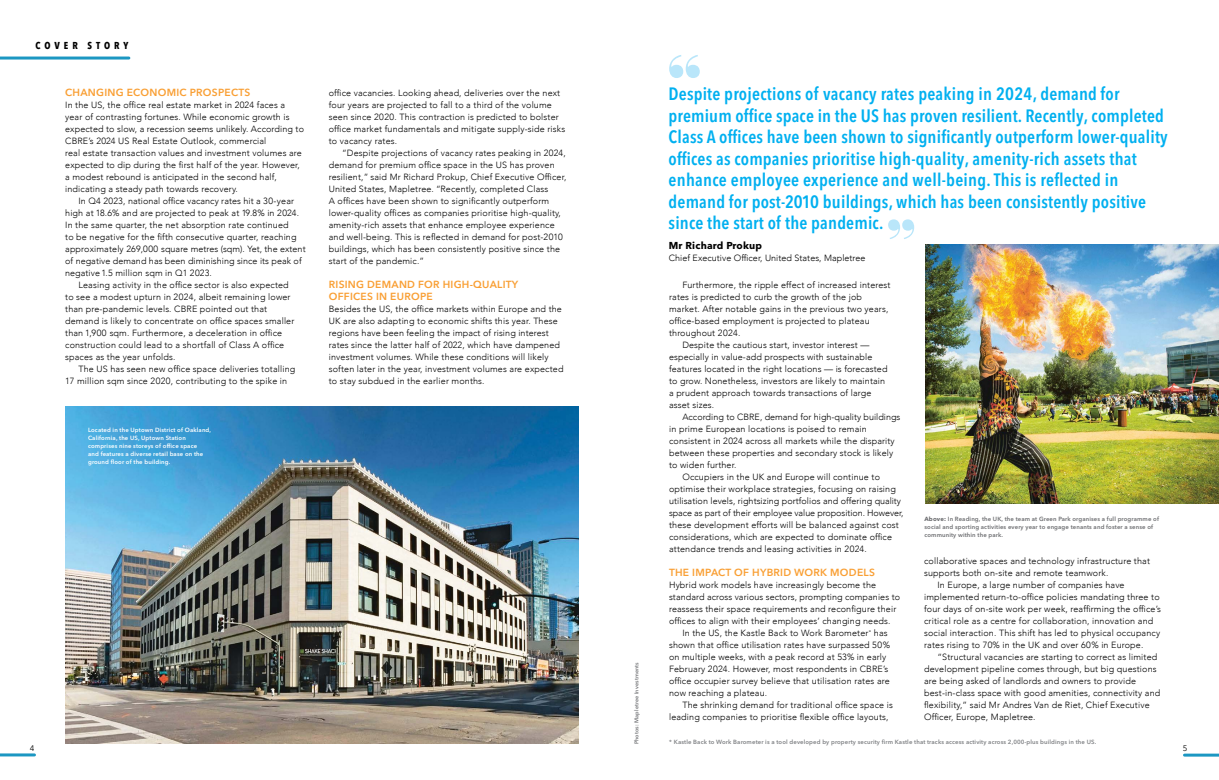
<style>
.page{position:relative;width:1219px;height:780px;background:#fff}
.page>*{position:absolute;margin:0;border:0;box-sizing:border-box;transform-origin:0 0}
.t1{font:600 condensed 17.8px/21.5px "Avenir Next LT Pro";letter-spacing:.01em;color:#00b0f0}
.t2{font:600 10.2px/12px "Avenir Next LT Pro";letter-spacing:.025em;color:#f99f34}
.t3{font:700 10px "Avenir Next LT Pro";letter-spacing:.02em;color:#000}
.t4{font:700 condensed 10px "Avenir Next LT Pro";letter-spacing:.395em;color:#000}
.t5{font:300 9px/12px "Avenir";letter-spacing:.015em;color:#000}
.t6{font:300 9px "Avenir";letter-spacing:-.01em;color:#000}
.t7{font:8px "Avenir Next LT Pro";color:#000}
.t8{font:600 6px/8px "Avenir Next LT Pro";letter-spacing:.02em;color:#fff}
.t9{font:600 6px/8px "Avenir Next LT Pro";letter-spacing:.02em;color:#6d6e71}
.t10{font:600 6px "Avenir Next LT Pro";letter-spacing:.02em;color:#808285}
.t11{font:600 5.5px "Avenir Next LT Pro";letter-spacing:.02em;color:#77787b}
.s1{font-weight:700}
</style>
<div class="page">
<img style="left:66px;top:407px;width:512px;height:337px">
<img style="left:925px;top:244px;width:294px;height:259px">
<hr style="left:0;top:57px;width:129px;height:3px;background:#1c97c2">
<hr style="left:0;top:753px;width:35px;height:3px;background:#1c97c2">
<hr style="left:1184px;top:753px;width:35px;height:3px;background:#1c97c2">
<svg style="left:669px;top:55px;width:31px;height:23px"></svg>
<svg style="left:888px;top:219px;width:26px;height:20px"></svg>
<p class="t4" style="left:35px;top:39px;width:95px">COVER STORY</p>
<p class="t1" style="left:669px;top:83px;width:501px">Despite projections of vacancy rates peaking in 2024, demand for premium office space in the US has proven resilient. Recently, completed Class A offices have been shown to significantly outperform lower-quality offices as companies prioritise high-quality, amenity-rich assets that enhance employee experience and well-being. This is reflected in demand for post-2010 buildings, which has been consistently positive since the start of the pandemic.</p>
<p class="t3" style="left:669px;top:239px;width:95px">Mr Richard Prokup</p>
<p class="t5" style="left:669px;top:252px;width:198px">Chief Executive Officer, United States, Mapletree</p>
<p class="t2" style="left:65px;top:86px;width:187px">CHANGING ECONOMIC PROSPECTS</p>
<p class="t5" style="left:65px;top:99px;width:240px">In the US, the office real estate market in 2024 faces a year of contrasting fortunes. While economic growth is expected to slow, a recession seems unlikely. According to CBRE’s 2024 US Real Estate Outlook, commercial<br>real estate transaction values and investment volumes are expected to dip during the first half of the year. However, a modest rebound is anticipated in the second half, indicating a steady path towards recovery.</p>
<p class="t5" style="left:79px;top:195px;width:217px">In Q4 2023, national office vacancy rates hit a 30-year</p>
<p class="t5" style="left:65px;top:207px;width:235px">high at 18.6% and are projected to peak at 19.8% in 2024.</p>
<p class="t5" style="left:65px;top:219px;width:225px">In the same quarter, the net absorption rate continued</p>
<p class="t5" style="left:65px;top:231px;width:233px">to be negative for the fifth consecutive quarter, reaching</p>
<p class="t5" style="left:65px;top:243px;width:242px">approximately 269,000 square metres (sqm). Yet, the extent</p>
<p class="t5" style="left:65px;top:255px;width:238px">of negative demand has been diminishing since its peak of</p>
<p class="t5" style="left:65px;top:267px;width:148px">negative 1.5 million sqm in Q1 2023.</p>
<p class="t5" style="left:79px;top:279px;width:212px">Leasing activity in the office sector is also expected</p>
<p class="t5" style="left:65px;top:291px;width:227px">to see a modest upturn in 2024, albeit remaining lower</p>
<p class="t5" style="left:65px;top:303px;width:203px">than pre-pandemic levels. CBRE pointed out that</p>
<p class="t5" style="left:65px;top:315px;width:231px">demand is likely to concentrate on office spaces smaller</p>
<p class="t5" style="left:65px;top:327px;width:218px">than 1,900 sqm. Furthermore, a deceleration in office</p>
<p class="t5" style="left:65px;top:339px;width:221px">construction could lead to a shortfall of Class A office</p>
<p class="t5" style="left:65px;top:351px;width:112px">spaces as the year unfolds.</p>
<p class="t5" style="left:79px;top:363px;width:218px">The US has seen new office space deliveries totalling</p>
<p class="t5" style="left:65px;top:375px;width:224px">17 million sqm since 2020, contributing to the spike in</p>
<p class="t5" style="left:329px;top:87px;width:238px">office vacancies. Looking ahead, deliveries over the next four years are projected to fall to a third of the volume seen since 2020. This contraction is predicted to bolster office market fundamentals and mitigate supply-side risks to vacancy rates.</p>
<p class="t5" style="left:329px;top:147px;width:239px;text-indent:13px">“Despite projections of vacancy rates peaking in 2024, demand for premium office space in the US has proven resilient,” said Mr Richard Prokup, Chief Executive Officer, United States, Mapletree. “Recently, completed Class<br>A offices have been shown to significantly outperform lower-quality offices as companies prioritise high-quality, amenity-rich assets that enhance employee experience and well-being. This is reflected in demand for post-2010 buildings, which has been consistently positive since the start of the pandemic.”</p>
<p class="t2" style="left:329px;top:278px;width:191px">RISING DEMAND FOR HIGH-QUALITY<br>OFFICES IN EUROPE</p>
<p class="t5" style="left:329px;top:303px;width:236px">Besides the US, the office markets within Europe and the UK are also adapting to economic shifts this year. These regions have been feeling the impact of rising interest rates since the latter half of 2022, which have dampened investment volumes. While these conditions will likely soften later in the year, investment volumes are expected to stay subdued in the earlier months.</p>
<p class="t5" style="left:682px;top:279px;width:210px">Furthermore, the ripple effect of increased interest</p>
<p class="t5" style="left:669px;top:291px;width:194px">rates is predicted to curb the growth of the job</p>
<p class="t5" style="left:669px;top:303px;width:221px">market. After notable gains in the previous two years,</p>
<p class="t5" style="left:669px;top:315px;width:202px">office-based employment is projected to plateau</p>
<p class="t5" style="left:669px;top:327px;width:73px">throughout 2024.</p>
<p class="t5" style="left:682px;top:339px;width:188px">Despite the cautious start, investor interest —</p>
<p class="t5" style="left:669px;top:351px;width:205px">especially in value-add prospects with sustainable</p>
<p class="t5" style="left:669px;top:363px;width:220px">features located in the right locations — is forecasted</p>
<p class="t5" style="left:669px;top:375px;width:218px">to grow. Nonetheless, investors are likely to maintain</p>
<p class="t5" style="left:669px;top:387px;width:204px">a prudent approach towards transactions of large</p>
<p class="t5" style="left:669px;top:399px;width:47px">asset sizes.</p>
<p class="t5" style="left:682px;top:411px;width:219px">According to CBRE, demand for high-quality buildings</p>
<p class="t5" style="left:669px;top:423px;width:199px">in prime European locations is poised to remain</p>
<p class="t5" style="left:669px;top:435px;width:227px">consistent in 2024 across all markets while the disparity</p>
<p class="t5" style="left:669px;top:447px;width:226px">between these properties and secondary stock is likely</p>
<p class="t5" style="left:669px;top:459px;width:69px">to widen further.</p>
<p class="t5" style="left:682px;top:471px;width:199px">Occupiers in the UK and Europe will continue to</p>
<p class="t5" style="left:669px;top:483px;width:228px">optimise their workplace strategies, focusing on raising</p>
<p class="t5" style="left:669px;top:495px;width:234px">utilisation levels, rightsizing portfolios and offering quality</p>
<p class="t6" style="left:669px;top:507px;width:236px">space as part of their employee value proposition. However,</p>
<p class="t5" style="left:669px;top:519px;width:231px">these development efforts will be balanced against cost</p>
<p class="t5" style="left:669px;top:531px;width:225px">considerations, which are expected to dominate office</p>
<p class="t5" style="left:669px;top:543px;width:199px">attendance trends and leasing activities in 2024.</p>
<p class="t2" style="left:669px;top:566px;width:207px">THE IMPACT OF HYBRID WORK MODELS</p>
<p class="t5" style="left:669px;top:579px;width:233px">Hybrid work models have increasingly become the standard across various sectors, prompting companies to reassess their space requirements and reconfigure their offices to align with their employees’ changing needs.</p>
<p class="t5" style="left:669px;top:627px;width:223px;text-indent:13px">In the US, the Kastle Back to Work Barometer<sup>*</sup> has shown that office utilisation rates have surpassed 50% on multiple weeks, with a peak record at 53% in early February 2024. However, most respondents in CBRE’s office occupier survey believe that utilisation rates are now reaching a plateau.</p>
<p class="t5" style="left:669px;top:699px;width:225px;text-indent:13px">The shrinking demand for traditional office space is leading companies to prioritise flexible office layouts,</p>
<p class="t8" style="left:88px;top:426px;width:124px">Located in the Uptown District of Oakland, California, the US, Uptown Station comprises nine storeys of office space<br>and features a diverse retail base on the ground floor of the building.</p>
<p class="t9" style="left:924px;top:515px;width:236px"><span class="s1">Above:</span> In Reading, the UK, the team at Green Park organises a full programme of social and sporting activities every year to engage tenants and foster a sense of community within the park.</p>
<p class="t5" style="left:924px;top:555px;width:227px">collaborative spaces and technology infrastructure that</p>
<p class="t5" style="left:924px;top:567px;width:186px">supports both on-site and remote teamwork.</p>
<p class="t5" style="left:937px;top:579px;width:189px">In Europe, a large number of companies have</p>
<p class="t5" style="left:924px;top:591px;width:237px">implemented return-to-office policies mandating three to</p>
<p class="t5" style="left:924px;top:603px;width:238px">four days of on-site work per week, reaffirming the office’s</p>
<p class="t5" style="left:924px;top:615px;width:231px">critical role as a centre for collaboration, innovation and</p>
<p class="t5" style="left:924px;top:627px;width:238px">social interaction. This shift has led to physical occupancy</p>
<p class="t5" style="left:924px;top:639px;width:221px">rates rising to 70% in the UK and over 60% in Europe.</p>
<p class="t5" style="left:937px;top:651px;width:221px">“Structural vacancies are starting to correct as limited</p>
<p class="t5" style="left:924px;top:663px;width:234px">development pipeline comes through, but big questions</p>
<p class="t5" style="left:924px;top:675px;width:213px">are being asked of landlords and owners to provide</p>
<p class="t5" style="left:924px;top:687px;width:238px">best-in-class space with good amenities, connectivity and</p>
<p class="t5" style="left:924px;top:699px;width:227px">flexibility,” said Mr Andres Van de Riet, Chief Executive</p>
<p class="t5" style="left:924px;top:711px;width:113px">Officer, Europe, Mapletree.</p>
<p class="t11" style="left:633px;top:744px;width:83px;rotate:-90deg">Photos: Mapletree Investments</p>
<p class="t10" style="left:669px;top:738px;width:428px">* Kastle Back to Work Barometer is a tool developed by property security firm Kastle that tracks access activity across 2,000-plus buildings in the US.</p>
<p class="t7" style="left:30px;top:743px;width:6px">4</p>
<p class="t7" style="left:1183px;top:743px;width:6px">5</p>
</div>
